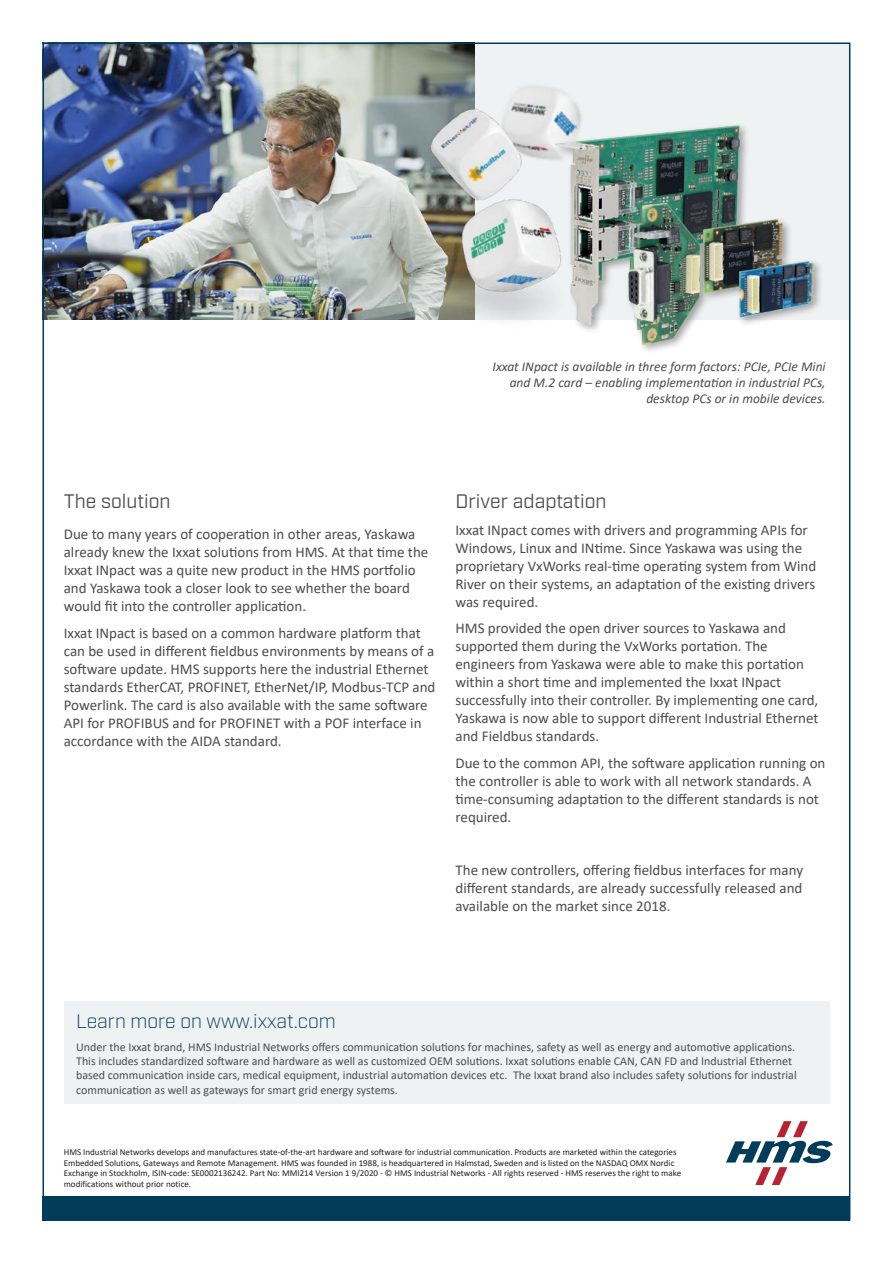
<style>
.page{position:relative;width:893px;height:1263px;background:#fff}
.page>*{position:absolute;margin:0;border:0;box-sizing:border-box;transform-origin:0 0}
.Text{font:19.5px "Industry";color:#4b4c4d}
.Product-Box-Headline{font:300 19.5px "Industry";color:#033c5b}
.Text-2{font:15px/18px "Calibri";color:#4b4c4d}
.Text-3{font:italic 13.5px/16.2px "Calibri";color:#4b4c4d;text-align:right}
.Product-Box-Text{font:12px/14.4px "Calibri";color:#4b4c4d}
.Doc-Information{font:9px/10.8px "Calibri";color:#231f20}
</style>
<div class="page">
<div style="left:43px;top:43px;width:807px;height:277px;background:#eff2f3"></div>
<div style="left:64px;top:1001px;width:766px;height:102px;background:#eff2f3"></div>
<svg style="left:726px;top:1121px;width:107px;height:64px"></svg>
<img style="left:42px;top:43px;width:320px;height:277px">
<img style="left:362px;top:42px;width:277px;height:278px">
<div style="left:552px;top:122px;width:272px;height:232px;background:#231f20;opacity:.4"></div>
<img style="left:550px;top:113px;width:268px;height:241px">
<div style="left:43px;top:1196px;width:807px;height:24px;background:#033c5b"></div>
<p class="Text-3" style="left:493px;top:357px;width:335px">Ixxat INpact is available in three form factors: PCIe, PCIe Mini and M.2 card – enabling implementation in industrial PCs, desktop PCs or in mobile devices.</p>
<h2 class="Text" style="left:64px;top:490px;width:108px">The solution</h2>
<p class="Text-2" style="left:64px;top:525px;width:366px">Due to many years of cooperation in other areas, Yaskawa already knew the Ixxat solutions from HMS. At that time the Ixxat INpact was a quite new product in the HMS portfolio and Yaskawa took a closer look to see whether the board would fit into the controller application.</p>
<p class="Text-2" style="left:64px;top:623px;width:373px">Ixxat INpact is based on a common hardware platform that can be used in different fieldbus environments by means of a software update. HMS supports here the industrial Ethernet standards EtherCAT, PROFINET, EtherNet/IP, Modbus-TCP and Powerlink. The card is also available with the same software API for PROFIBUS and for PROFINET with a POF interface in accordance with the AIDA standard.</p>
<p class="Text" style="left:455px;top:490px;width:153px">Driver adaptation</p>
<p class="Text-2" style="left:455px;top:521px;width:362px">Ixxat INpact comes with drivers and programming APIs for Windows, Linux and INtime. Since Yaskawa was using the proprietary VxWorks real-time operating system from Wind River on their systems, an adaptation of the existing drivers was required.</p>
<p class="Text-2" style="left:455px;top:619px;width:364px">HMS provided the open driver sources to Yaskawa and supported them during the VxWorks portation. The engineers from Yaskawa were able to make this portation within a short time and implemented the Ixxat INpact successfully into their controller. By implementing one card, Yaskawa is now able to support different Industrial Ethernet and Fieldbus standards.</p>
<p class="Text-2" style="left:455px;top:754px;width:371px">Due to the common API, the software application running on the controller is able to work with all network standards. A time-consuming adaptation to the different standards is not required.</p>
<p class="Text-2" style="left:455px;top:861px;width:349px;text-align:justify">The new controllers, offering fieldbus interfaces for many different standards, are already successfully released and available on the market since 2018.</p>
<p class="Product-Box-Headline" style="left:76px;top:1009px;width:261px">Learn more on www.ixxat.com</p>
<p class="Product-Box-Text" style="left:76px;top:1039px;width:722px">Under the Ixxat brand, HMS Industrial Networks offers communication solutions for machines, safety as well as energy and automotive applications.<br>This includes standardized software and hardware as well as customized OEM solutions. Ixxat solutions enable CAN, CAN FD and Industrial Ethernet based communication inside cars, medical equipment, industrial automation devices etc. The Ixxat brand also includes safety solutions for industrial communication as well as gateways for smart grid energy systems.</p>
<p class="Doc-Information" style="left:64px;top:1146px;width:619px">HMS Industrial Networks develops and manufactures state-of-the-art hardware and software for industrial communication. Products are marketed within the categories Embedded Solutions, Gateways and Remote Management. HMS was founded in 1988, is headquartered in Halmstad, Sweden and is listed on the NASDAQ OMX Nordic Exchange in Stockholm, ISIN-code: SE0002136242. Part No: MMI214 Version 1 9/2020 - © HMS Industrial Networks - All rights reserved - HMS reserves the right to make modifications without prior notice.</p>
</div>
